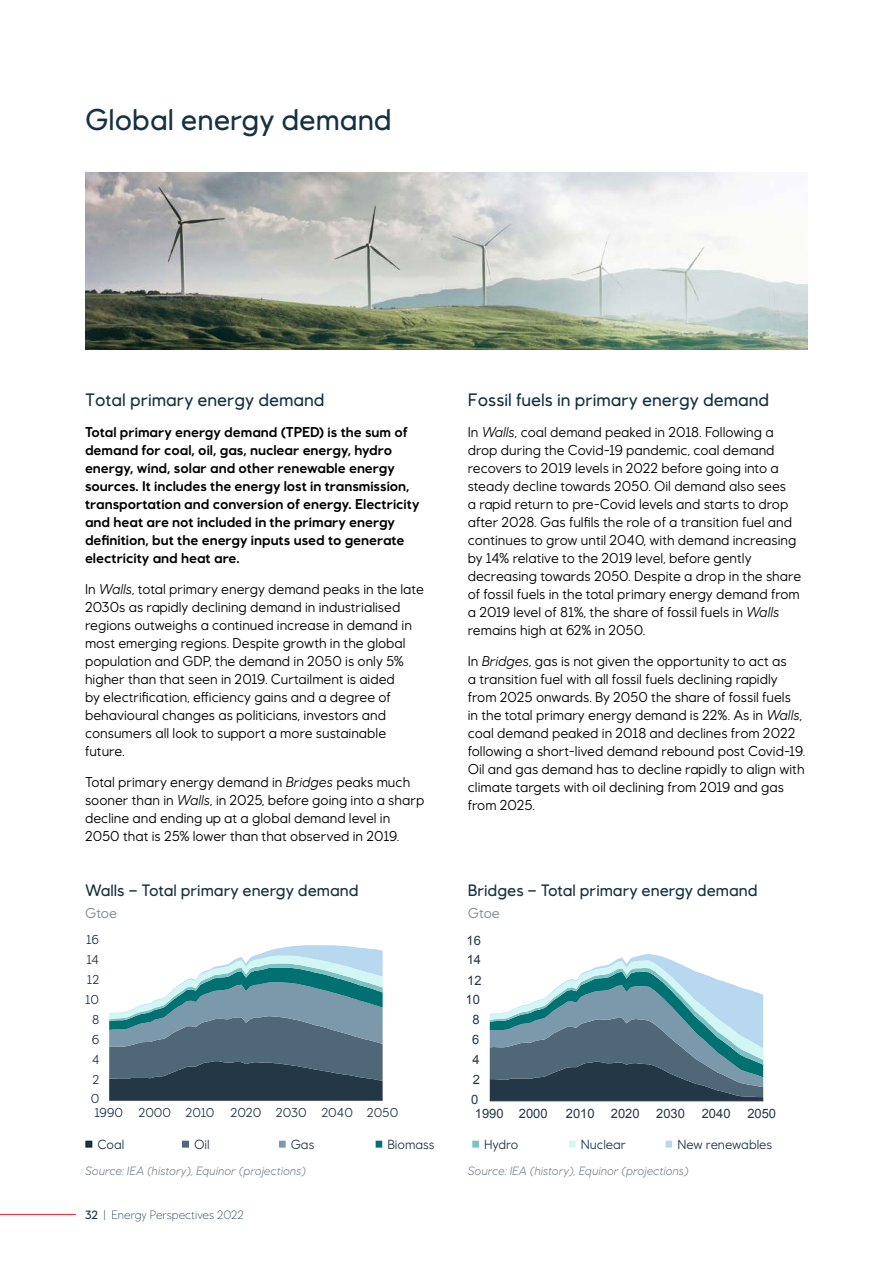
<style>
.page{position:relative;width:893px;height:1263px;background:#fff}
.page>*{position:absolute;margin:0;border:0;box-sizing:border-box;transform-origin:0 0}
.t1{font:500 30px "Equinor";color:#153240}
.t2{font:500 18px "Equinor";color:#153240}
.t3{font:500 16.5px "Equinor";color:#153240}
.t4{font:14.25px/18px "Equinor";color:#000}
.t5{font:700 14.25px/18px "Equinor";color:#000}
.t6{font:14.25px "Equinor";color:#7a8794}
.t7{font:13.2px "Equinor";color:#243746}
.t8{font:12.9px "Equinor";color:#243746}
.t9{font:12.9px "Arial";color:#243746}
.t10{font:italic 12px "Equinor";color:#7a8794}
.t11{font:300 12px "Equinor";color:#153240}
.s1{font-style:italic}
.s2{font-weight:500}
</style>
<div class="page">
<hr style="left:0;top:1214px;width:76px;height:1px;background:#e62332">
<svg style="left:109px;top:945px;width:274px;height:155px"></svg>
<hr style="left:109px;top:1100px;width:274px;height:1px;background:#243746">
<svg style="left:490px;top:954px;width:273px;height:146px"></svg>
<hr style="left:490px;top:1100px;width:273px;height:1px;background:#243746">
<div style="left:85px;top:1141px;width:7px;height:6px;border:1px solid #172631"></div>
<div style="left:182px;top:1141px;width:7px;height:6px;border:1px solid #506778"></div>
<div style="left:279px;top:1141px;width:7px;height:6px;border:1px solid #7c98ab"></div>
<svg style="left:376px;top:1141px;width:6px;height:6px"></svg>
<div style="left:472px;top:1141px;width:7px;height:6px;border:1px solid #7ec1c2"></div>
<svg style="left:569px;top:1141px;width:6px;height:6px"></svg>
<div style="left:665px;top:1141px;width:7px;height:6px;border:1px solid #b7d8ef"></div>
<img style="left:85px;top:172px;width:723px;height:178px">
<h1 class="t1" style="left:85px;top:102px;width:308px">Global energy demand</h1>
<p class="t2" style="left:85px;top:389px;width:241px">Total primary energy demand</p>
<p class="t5" style="left:85px;top:423px;width:336px">Total primary energy demand (TPED) is the sum of demand for coal, oil, gas, nuclear energy, hydro energy, wind, solar and other renewable energy sources. It includes the energy lost in transmission, transportation and conversion of energy. Electricity and heat are not included in the primary energy definition, but the energy inputs used to generate electricity and heat are.</p>
<p class="t4" style="left:85px;top:580px;width:340px">In <span class="s1">Walls</span>, total primary energy demand peaks in the late 2030s as rapidly declining demand in industrialised regions outweighs a continued increase in demand in most emerging regions. Despite growth in the global population and GDP, the demand in 2050 is only 5% higher than that seen in 2019. Curtailment is aided<br>by electrification, efficiency gains and a degree of behavioural changes as politicians, investors and consumers all look to support a more sustainable future.</p>
<p class="t4" style="left:85px;top:772px;width:341px">Total primary energy demand in <span class="s1">Bridges</span> peaks much sooner than in <span class="s1">Walls</span>, in 2025, before going into a sharp decline and ending up at a global demand level in 2050 that is 25% lower than that observed in 2019.</p>
<p class="t2" style="left:468px;top:389px;width:303px">Fossil fuels in primary energy demand</p>
<p class="t4" style="left:468px;top:423px;width:335px">In <span class="s1">Walls</span>, coal demand peaked in 2018. Following a drop during the Covid-19 pandemic, coal demand recovers to 2019 levels in 2022 before going into a steady decline towards 2050. Oil demand also sees<br>a rapid return to pre-Covid levels and starts to drop after 2028. Gas fulfils the role of a transition fuel and continues to grow until 2040, with demand increasing by 14% relative to the 2019 level, before gently decreasing towards 2050. Despite a drop in the share of fossil fuels in the total primary energy demand from a 2019 level of 81%, the share of fossil fuels in <span class="s1">Walls </span>remains high at 62% in 2050.</p>
<p class="t4" style="left:468px;top:652px;width:339px">In <span class="s1">Bridges</span>, gas is not given the opportunity to act as<br>a transition fuel with all fossil fuels declining rapidly from 2025 onwards. By 2050 the share of fossil fuels<br>in the total primary energy demand is 22%. As in <span class="s1">Walls</span>, coal demand peaked in 2018 and declines from 2022 following a short-lived demand rebound post Covid-19.<br>Oil and gas demand has to decline rapidly to align with climate targets with oil declining from 2019 and gas from 2025.</p>
<p class="t3" style="left:85px;top:881px;width:275px">Walls – Total primary energy demand</p>
<p class="t6" style="left:85px;top:904px;width:34px">Gtoe</p>
<p class="t3" style="left:468px;top:881px;width:291px">Bridges – Total primary energy demand</p>
<p class="t6" style="left:468px;top:904px;width:34px">Gtoe</p>
<p class="t8" style="left:86px;top:932px;width:14px">16</p>
<p class="t9" style="left:467px;top:932px;width:16px">16</p>
<p class="t8" style="left:86px;top:952px;width:14px">14</p>
<p class="t9" style="left:467px;top:951px;width:16px">14</p>
<p class="t8" style="left:87px;top:972px;width:14px">12</p>
<p class="t9" style="left:467px;top:972px;width:16px">12</p>
<p class="t8" style="left:85px;top:992px;width:15px">10</p>
<p class="t9" style="left:466px;top:991px;width:16px">10</p>
<p class="t8" style="left:92px;top:1011px;width:9px">8</p>
<p class="t9" style="left:473px;top:1011px;width:9px">8</p>
<p class="t8" style="left:92px;top:1031px;width:9px">6</p>
<p class="t9" style="left:472px;top:1031px;width:9px">6</p>
<p class="t8" style="left:92px;top:1051px;width:9px">4</p>
<p class="t9" style="left:472px;top:1051px;width:9px">4</p>
<p class="t8" style="left:92px;top:1071px;width:8px">2</p>
<p class="t9" style="left:473px;top:1071px;width:9px">2</p>
<p class="t8" style="left:91px;top:1091px;width:10px">0</p>
<p class="t9" style="left:471px;top:1091px;width:9px">0</p>
<p class="t8" style="left:94px;top:1105px;width:305px">1990 2000 2010 2020 2030 2040 2050</p>
<p class="t9" style="left:475px;top:1105px;width:74px">1990 2000</p>
<p class="t9" style="left:566px;top:1105px;width:30px">2010</p>
<p class="t9" style="left:611px;top:1105px;width:30px">2020</p>
<p class="t9" style="left:656px;top:1105px;width:30px">2030</p>
<p class="t9" style="left:702px;top:1105px;width:30px">2040</p>
<p class="t9" style="left:747px;top:1105px;width:30px">2050</p>
<p class="t7" style="left:97px;top:1137px;width:29px">Coal</p>
<p class="t7" style="left:194px;top:1137px;width:17px">Oil</p>
<p class="t7" style="left:291px;top:1137px;width:25px">Gas</p>
<p class="t7" style="left:387px;top:1137px;width:49px">Biomass</p>
<p class="t7" style="left:484px;top:1137px;width:36px">Hydro</p>
<p class="t7" style="left:581px;top:1137px;width:47px">Nuclear</p>
<p class="t7" style="left:677px;top:1137px;width:97px">New renewables</p>
<p class="t10" style="left:85px;top:1164px;width:223px">Source: IEA (history), Equinor (projections)</p>
<p class="t10" style="left:468px;top:1164px;width:223px">Source: IEA (history), Equinor (projections)</p>
<p class="t11" style="left:85px;top:1207px;width:160px"><span class="s2">32</span> | Energy Perspectives 2022</p>
</div>
